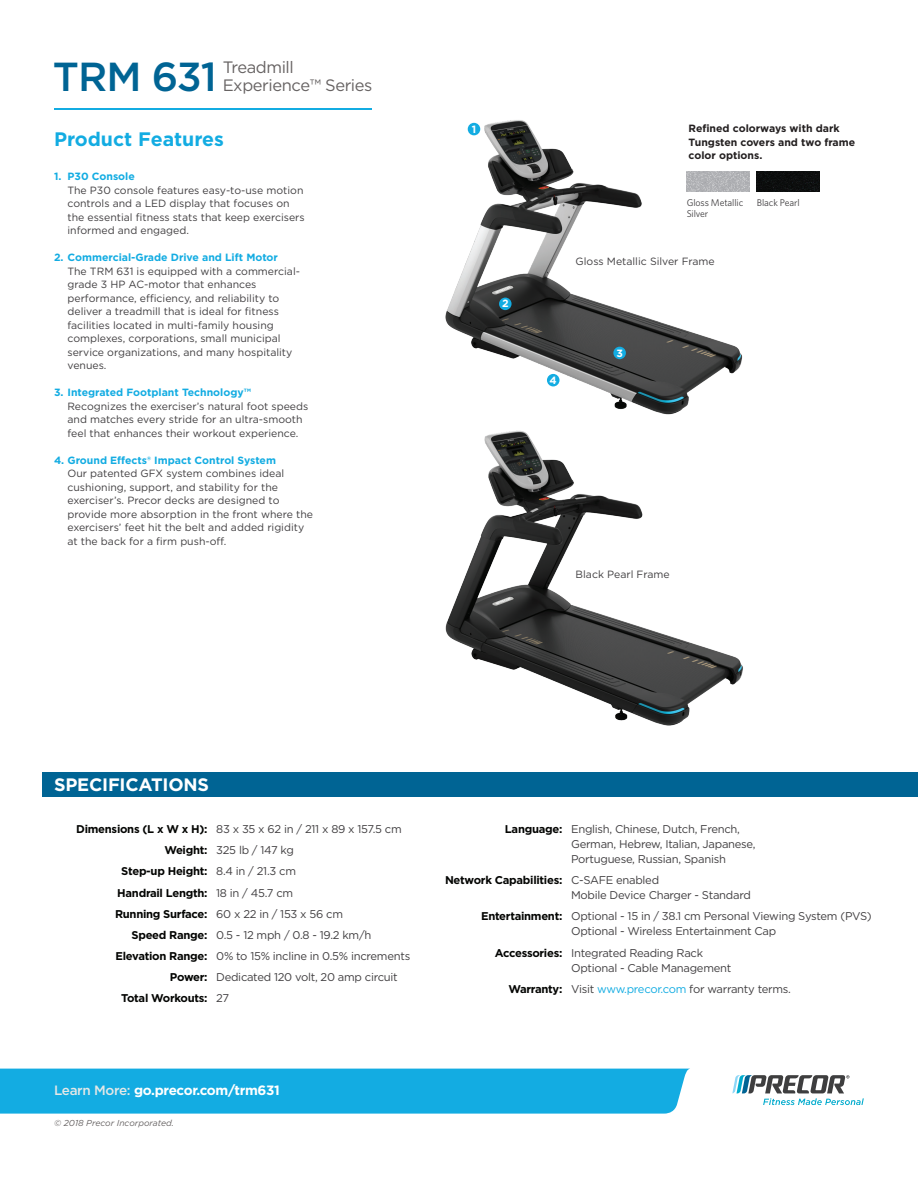
<style>
.page{position:relative;width:918px;height:1188px;background:#fff}
.page>*{position:absolute;margin:0;border:0;box-sizing:border-box;transform-origin:0 0}
.t1{font:500 40.5px "Gotham";letter-spacing:-.025em;color:#006494}
.t2{font:700 19.5px "Gotham";color:#13ace2}
.t3{font:700 18px "Gotham";letter-spacing:-.01em;color:#fff}
.t4{font:16.5px "Gotham";letter-spacing:-.025em;color:#676363}
.t5{font:700 13.5px "Gotham";letter-spacing:-.025em;color:#fff}
.t6{font:11.25px/15px "Gotham";letter-spacing:-.025em;color:#413f41}
.t7{font:700 11.25px "Gotham";letter-spacing:-.025em;color:#040503}
.t8{font:10.5px/13.5px "Gotham";color:#413f41}
.t9{font:700 10.5px/13.5px "Gotham";color:#231f20}
.t10{font:700 10.5px "Gotham";color:#fff}
.t11{font:9.75px/11.7px "Whitney";letter-spacing:-.01em;color:#413f41}
.t12{font:italic 8.7px "Gotham";color:#676363}
.s1{font-weight:700;color:#13ace2}
.s2{font-weight:700;color:#040503}
.s3{font-weight:400;color:#413f41}
.s4{font-weight:500;color:#e5e8e7}
.s5{color:#13ace2}
</style>
<div class="page">
<img style="left:445px;top:430px;width:298px;height:296px">
<img style="left:445px;top:120px;width:305px;height:295px">
<div style="left:0;top:1069px;width:689px;height:45px;background:#13ace2"></div>
<svg style="left:732px;top:1075px;width:132px;height:30px"></svg>
<div style="left:42px;top:772px;width:876px;height:25px;background:#006494"></div>
<div style="left:468px;top:123px;width:12px;height:12px;background:#13ace2;border-radius:50%"></div>
<div style="left:499px;top:298px;width:13px;height:12px;background:#13ace2;border-radius:50%"></div>
<div style="left:613px;top:347px;width:13px;height:12px;background:#13ace2;border-radius:50%"></div>
<div style="left:547px;top:374px;width:13px;height:12px;background:#13ace2;border-radius:50%"></div>
<hr style="left:54px;top:108px;width:317px;height:2px;background:#13ace2">
<img style="left:687px;top:171px;width:62px;height:20px">
<img style="left:757px;top:171px;width:62px;height:20px">
<p class="t1" style="left:53px;top:50px;width:165px">TRM 631</p>
<p class="t4" style="left:223px;top:57px;width:73px">Treadmill</p>
<p class="t4" style="left:223px;top:74px;width:151px">Experience™ Series</p>
<p class="t2" style="left:54px;top:126px;width:171px">Product Features</p>
<p class="t8" style="left:68px;top:170px;width:239px;text-indent:-14px"><span class="s1">1. P30 Console<br></span>The P30 console features easy-to-use motion controls and a LED display that focuses on the essential fitness stats that keep exercisers informed and engaged.</p>
<p class="t8" style="left:68px;top:251px;width:234px;text-indent:-14px"><span class="s1">2. Commercial-Grade Drive and Lift Motor<br></span>The TRM 631 is equipped with a commercial&shy;grade 3 HP AC-motor that enhances performance, efficiency, and reliability to deliver a treadmill that is ideal for fitness facilities located in multi-family housing complexes, corporations, small municipal service organizations, and many hospitality venues.</p>
<p class="t8" style="left:68px;top:386px;width:242px;text-indent:-14px"><span class="s1">3. Integrated Footplant Technology™ </span>Recognizes the exerciser’s natural foot speeds and matches every stride for an ultra-smooth feel that enhances their workout experience.</p>
<p class="t8" style="left:68px;top:453px;width:247px;text-indent:-14px"><span class="s1">4. Ground Effects® Impact Control System<br></span>Our patented GFX system combines ideal cushioning, support, and stability for the exerciser’s. Precor decks are designed to provide more absorption in the front where the exercisers’ feet hit the belt and added rigidity at the back for a firm push-off.</p>
<p class="t10" style="left:472px;top:122px;width:6px">1</p>
<p class="t10" style="left:502px;top:297px;width:8px">2</p>
<p class="t9" style="left:689px;top:122px;width:168px">Refined colorways with dark<br>Tungsten covers and two frame color options.</p>
<p class="t11" style="left:687px;top:196px;width:58px">Gloss Metallic<br>Silver</p>
<p class="t11" style="left:757px;top:196px;width:44px">Black Pearl</p>
<p class="t8" style="left:576px;top:254px;width:141px">Gloss Metallic Silver Frame</p>
<p class="t10" style="left:550px;top:373px;width:9px">4</p>
<p class="t10" style="left:616px;top:346px;width:8px">3</p>
<p class="t8" style="left:576px;top:568px;width:96px">Black Pearl Frame</p>
<p class="t3" style="left:54px;top:772px;width:157px">SPECIFICATIONS</p>
<p class="t6" style="left:76px;top:822px;width:327px"><span class="s2">Dimensions (L x W x H):</span> 83 x 35 x 62 in / 211 x 89 x 157.5 cm</p>
<p class="t6" style="left:164px;top:843px;width:131px"><span class="s2">Weight:</span> 325 lb / 147 kg</p>
<p class="t7" style="left:121px;top:864px;width:176px">Step-up Height: <span class="s3">8.4 in / 21.3 cm</span></p>
<p class="t7" style="left:117px;top:885px;width:177px">Handrail Length: <span class="s3">18 in / 45.7 cm</span></p>
<p class="t6" style="left:115px;top:906px;width:230px"><span class="s2">Running Surface:</span> 60 x 22 in / 153 x 56 cm</p>
<p class="t6" style="left:131px;top:927px;width:241px"><span class="s2">Speed Range:</span> 0.5 - 12 mph / 0.8 - 19.2 km/h</p>
<p class="t6" style="left:116px;top:948px;width:296px"><span class="s2">Elevation Range:</span> 0% to 15% incline in 0.5% increments</p>
<p class="t6" style="left:170px;top:969px;width:229px"><span class="s2">Power:</span> Dedicated 120 volt, 20 amp circuit</p>
<p class="t7" style="left:121px;top:991px;width:110px">Total Workouts: <span class="s3">27</span></p>
<p class="t5" style="left:54px;top:1081px;width:227px"><span class="s4">Learn More:</span> go.precor.com/trm631</p>
<p class="t12" style="left:54px;top:1117px;width:122px">© 2018 Precor Incorporated.</p>
<p class="t6" style="left:571px;top:822px;width:186px;text-indent:-66px"><span class="s2">Language:</span> English, Chinese, Dutch, French,<br>German, Hebrew, Italian, Japanese,<br>Portuguese, Russian, Spanish</p>
<p class="t6" style="left:571px;top:873px;width:181px;text-indent:-126px"><span class="s2">Network Capabilities:</span> C-SAFE enabled<br>Mobile Device Charger - Standard</p>
<p class="t6" style="left:481px;top:909px;width:392px;text-align:center"><span class="s2">Entertainment:</span> Optional - 15 in / 38.1 cm Personal Viewing System (PVS)<br>Optional - Wireless Entertainment Cap</p>
<p class="t6" style="left:571px;top:945px;width:162px;text-indent:-76px"><span class="s2">Accessories:</span> Integrated Reading Rack<br>Optional - Cable Management</p>
<p class="t6" style="left:509px;top:981px;width:284px"><span class="s2">Warranty:</span> Visit <span class="s5">www.precor.com</span> for warranty terms.</p>
</div>
